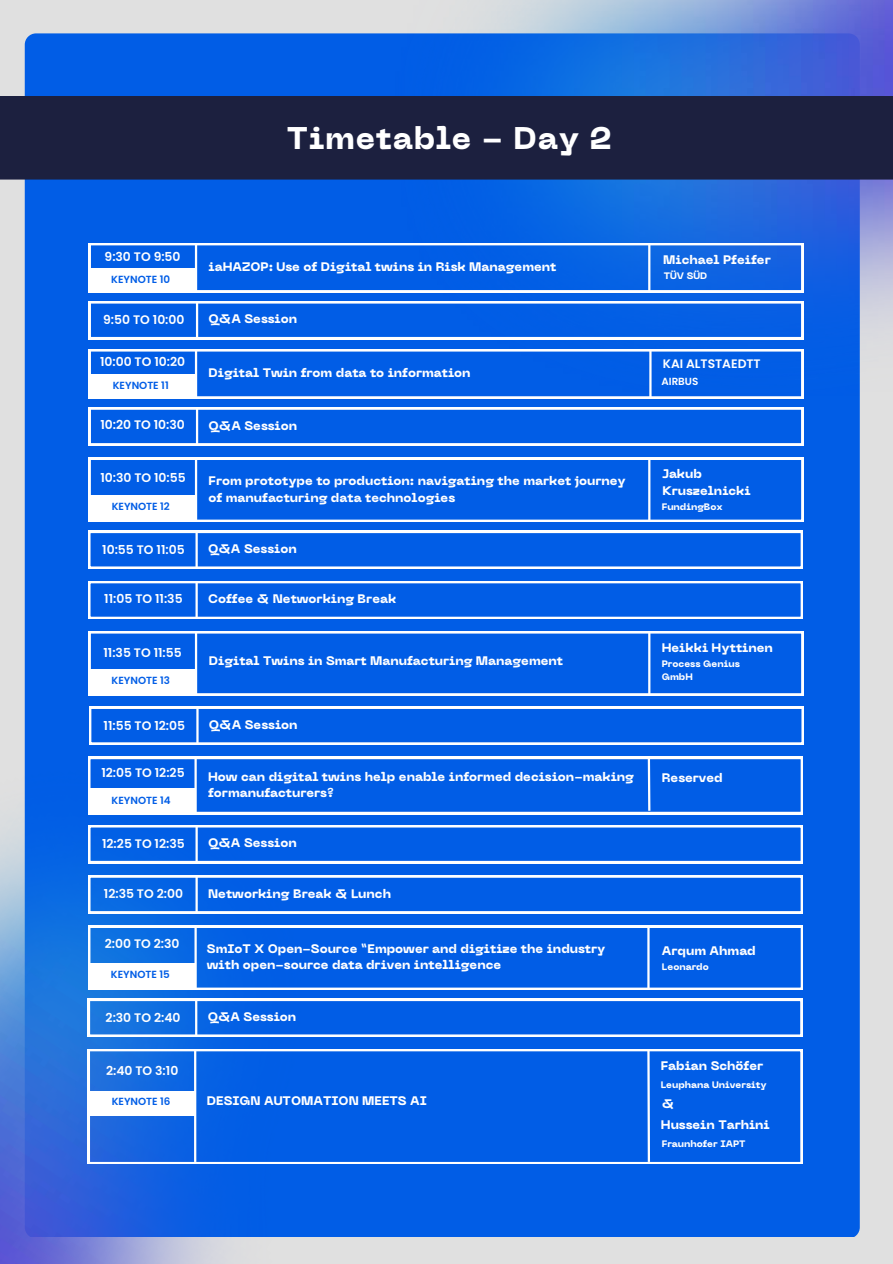
<style>
.page{position:relative;width:893px;height:1264px;background:#fff}
.page>*{position:absolute;margin:0;border:0;box-sizing:border-box;transform-origin:0 0}
.t1{font:800 31.2px "PP Neue Machina";letter-spacing:.025em;color:#fff}
.t2{font:800 12.3px/16.5px "PP Neue Machina";color:#fff}
.t3{font:600 12.3px "Poppins";color:#fff}
.t4{font:600 10.35px "Poppins";color:#015de6}
.t5{font:600 10.35px "Poppins";color:#fff}
.t6{font:800 9.3px/12.5px "PP Neue Machina";color:#fff}
</style>
<div class="page">
<div style="left:0;top:0;width:892px;height:1263px;background:#e0e0e0"></div>
<div style="left:25px;top:33px;width:834px;height:1203px;background:#015de6"></div>
<img style="left:396px;top:0;width:496px;height:396px">
<img style="left:0;top:642px;width:547px;height:621px">
<div style="left:0;top:96px;width:892px;height:83px;background:#1c203f"></div>
<svg style="left:89px;top:243px;width:714px;height:49px;background:#1c6ee7"></svg>
<hr style="left:195px;top:244px;width:2px;height:48px;background:#fff">
<div style="left:89px;top:268px;width:107px;height:24px;background:#fff"></div>
<hr style="left:648px;top:244px;width:2px;height:48px;background:#fff">
<svg style="left:89px;top:301px;width:714px;height:38px;background:#2272e8"></svg>
<hr style="left:196px;top:301px;width:2px;height:38px;background:#fff">
<svg style="left:89px;top:349px;width:714px;height:49px;background:#196ce8"></svg>
<hr style="left:195px;top:350px;width:2px;height:48px;background:#fff">
<div style="left:89px;top:374px;width:107px;height:24px;background:#fff"></div>
<svg style="left:89px;top:407px;width:714px;height:38px;background:#2171e9"></svg>
<hr style="left:196px;top:407px;width:2px;height:38px;background:#fff">
<svg style="left:89px;top:458px;width:714px;height:64px;background:#1469e7"></svg>
<hr style="left:195px;top:459px;width:2px;height:63px;background:#fff">
<div style="left:89px;top:495px;width:107px;height:25px;background:#fff"></div>
<hr style="left:648px;top:459px;width:2px;height:63px;background:#fff">
<svg style="left:88px;top:531px;width:714px;height:37px;background:#1b6de8"></svg>
<hr style="left:195px;top:531px;width:3px;height:37px;background:#fff">
<svg style="left:89px;top:631px;width:714px;height:64px;background:#1469e7"></svg>
<hr style="left:195px;top:632px;width:2px;height:63px;background:#fff">
<div style="left:89px;top:669px;width:107px;height:24px;background:#fff"></div>
<hr style="left:648px;top:632px;width:2px;height:63px;background:#fff">
<svg style="left:89px;top:706px;width:714px;height:38px;background:#2171e9"></svg>
<hr style="left:196px;top:706px;width:2px;height:38px;background:#fff">
<hr style="left:649px;top:350px;width:2px;height:48px;background:#fff">
<svg style="left:88px;top:581px;width:714px;height:38px;background:#2171e9"></svg>
<hr style="left:195px;top:581px;width:3px;height:38px;background:#fff">
<svg style="left:88px;top:757px;width:714px;height:57px;background:#166ae8"></svg>
<hr style="left:194px;top:758px;width:3px;height:55px;background:#fff">
<div style="left:88px;top:788px;width:108px;height:25px;background:#fff"></div>
<hr style="left:647px;top:758px;width:3px;height:52px;background:#fff">
<svg style="left:88px;top:825px;width:714px;height:38px;background:#2171e8"></svg>
<hr style="left:195px;top:825px;width:3px;height:38px;background:#fff">
<svg style="left:88px;top:875px;width:714px;height:38px;background:#2172e8"></svg>
<hr style="left:195px;top:875px;width:3px;height:38px;background:#fff">
<svg style="left:88px;top:925px;width:714px;height:64px;background:#156be7"></svg>
<hr style="left:194px;top:927px;width:3px;height:62px;background:#fff">
<div style="left:88px;top:963px;width:108px;height:25px;background:#fff"></div>
<hr style="left:647px;top:926px;width:2px;height:63px;background:#fff">
<svg style="left:88px;top:998px;width:714px;height:38px;background:#2374e8"></svg>
<hr style="left:195px;top:998px;width:2px;height:38px;background:#fff">
<svg style="left:88px;top:1049px;width:714px;height:114px;background:#0d64e6"></svg>
<hr style="left:194px;top:1050px;width:2px;height:111px;background:#fff">
<div style="left:88px;top:1091px;width:108px;height:24px;background:#fff"></div>
<hr style="left:647px;top:1049px;width:3px;height:112px;background:#fff">
<h1 class="t1" style="left:287px;top:126px;width:326px">Timetable - Day 2</h1>
<p class="t3" style="left:105px;top:248px;width:77px">9:30 TO 9:50</p>
<p class="t4" style="left:111px;top:272px;width:60px">KEYNOTE 10</p>
<p class="t2" style="left:208px;top:259px;width:349px">iaHAZOP: Use of Digital twins in Risk Management</p>
<p class="t3" style="left:103px;top:311px;width:83px">9:50 TO 10:00</p>
<p class="t2" style="left:208px;top:312px;width:90px">Q&amp;A Session</p>
<p class="t3" style="left:100px;top:353px;width:87px">10:00 TO 10:20</p>
<p class="t2" style="left:208px;top:365px;width:263px">Digital Twin from data to information</p>
<p class="t4" style="left:113px;top:378px;width:57px">KEYNOTE 11</p>
<p class="t3" style="left:100px;top:416px;width:86px">10:20 TO 10:30</p>
<p class="t2" style="left:208px;top:418px;width:90px">Q&amp;A Session</p>
<p class="t3" style="left:100px;top:469px;width:87px">10:30 TO 10:55</p>
<p class="t2" style="left:208px;top:474px;width:419px">From prototype to production: navigating the market journey of manufacturing data technologies</p>
<p class="t4" style="left:112px;top:499px;width:60px">KEYNOTE 12</p>
<p class="t3" style="left:102px;top:541px;width:84px">10:55 TO 11:05</p>
<p class="t2" style="left:208px;top:541px;width:90px">Q&amp;A Session</p>
<p class="t3" style="left:104px;top:590px;width:80px">11:05 TO 11:35</p>
<p class="t2" style="left:208px;top:591px;width:190px">Coffee &amp; Networking Break</p>
<p class="t3" style="left:103px;top:644px;width:80px">11:35 TO 11:55</p>
<p class="t4" style="left:111px;top:673px;width:60px">KEYNOTE 13</p>
<p class="t2" style="left:209px;top:653px;width:355px">Digital Twins in Smart Manufacturing Management</p>
<p class="t3" style="left:103px;top:716px;width:83px">11:55 TO 12:05</p>
<p class="t2" style="left:209px;top:717px;width:90px">Q&amp;A Session</p>
<p class="t3" style="left:101px;top:764px;width:85px">12:05 TO 12:25</p>
<p class="t2" style="left:208px;top:769px;width:427px">How can digital twins help enable informed decision-making formanufacturers?</p>
<p class="t4" style="left:112px;top:793px;width:61px">KEYNOTE 14</p>
<p class="t3" style="left:102px;top:835px;width:84px">12:25 TO 12:35</p>
<p class="t2" style="left:208px;top:836px;width:90px">Q&amp;A Session</p>
<p class="t3" style="left:104px;top:885px;width:81px">12:35 TO 2:00</p>
<p class="t2" style="left:208px;top:886px;width:184px">Networking Break &amp; Lunch</p>
<p class="t3" style="left:105px;top:935px;width:76px">2:00 TO 2:30</p>
<p class="t2" style="left:207px;top:941px;width:400px">SmIoT X Open-Source “Empower and digitize the industry with open-source data driven intelligence</p>
<p class="t4" style="left:111px;top:967px;width:60px">KEYNOTE 15</p>
<p class="t3" style="left:106px;top:1008px;width:76px">2:30 TO 2:40</p>
<p class="t2" style="left:208px;top:1009px;width:90px">Q&amp;A Session</p>
<p class="t2" style="left:663px;top:252px;width:109px">Michael Pfeifer</p>
<p class="t6" style="left:663px;top:271px;width:45px">TÜV SÜD</p>
<p class="t3" style="left:662px;top:355px;width:99px">KAI ALTSTAEDTT</p>
<p class="t5" style="left:661px;top:374px;width:38px">AIRBUS</p>
<p class="t2" style="left:662px;top:467px;width:90px">Jakub<br>Kruszelnicki</p>
<p class="t6" style="left:661px;top:501px;width:63px">FundingBox</p>
<p class="t2" style="left:661px;top:641px;width:113px">Heikki Hyttinen</p>
<p class="t6" style="left:661px;top:658px;width:80px">Process Genius<br>GmbH</p>
<p class="t2" style="left:661px;top:770px;width:63px">Reserved</p>
<p class="t2" style="left:662px;top:943px;width:95px">Arqum Ahmad</p>
<p class="t6" style="left:662px;top:961px;width:48px">Leonardo</p>
<p class="t3" style="left:106px;top:1061px;width:74px">2:40 TO 3:10</p>
<p class="t2" style="left:660px;top:1058px;width:104px">Fabian Schöfer</p>
<p class="t6" style="left:660px;top:1079px;width:107px">Leuphana University</p>
<p class="t4" style="left:112px;top:1094px;width:60px">KEYNOTE 16</p>
<p class="t2" style="left:660px;top:1094px;width:110px;line-height:20.7px">&amp;<br>Hussein Tarhini</p>
<p class="t6" style="left:661px;top:1138px;width:85px">Fraunhofer IAPT</p>
<p class="t2" style="left:207px;top:1094px;width:221px">DESIGN AUTOMATION MEETS AI</p>
</div>
